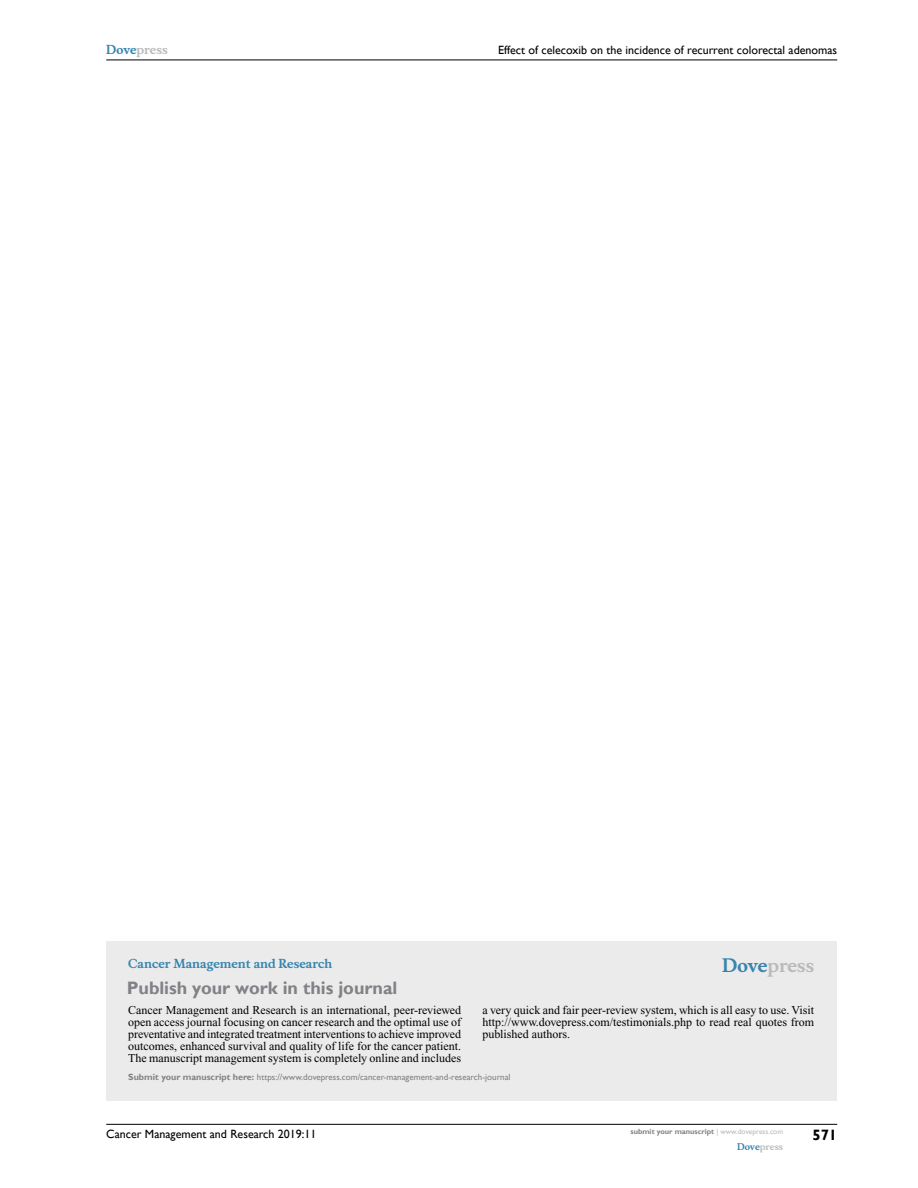
<style>
.page{position:relative;width:918px;height:1188px;background:#fff}
.page>*{position:absolute;margin:0;border:0;box-sizing:border-box;transform-origin:0 0}
.t1{font:700 18px "Gill Sans";color:#808285}
.t2{font:700 18px "Musee";color:#b8babc}
.t3{font:700 15px "Gill Sans";color:#000}
.t4{font:12px/12px "Times New Roman";color:#000;text-align:justify}
.t5{font:12px "Gill Sans";color:#000}
.t6{font:700 12px "Musee";color:#3785ad}
.t7{font:700 12px "Musee";color:#b8babc}
.t8{font:9px "Gill Sans";color:#808285}
.t9{font:700 9px "Musee";color:#b8babc}
.t10{font:700 7.5px "Gill Sans";color:#808285}
.s1{color:#3785ad}
.s2{font-weight:700}
.s3{font-weight:400;color:#b8babc}
</style>
<div class="page">
<div style="left:106px;top:941px;width:731px;height:159px;background:#ebebec"></div>
<hr style="left:106px;top:1124px;width:731px;height:1px;background:#000">
<hr style="left:106px;top:60px;width:731px;height:1px;background:#000">
<p class="t7" style="left:106px;top:43px;width:63px"><span class="s1">Dove</span>press</p>
<p class="t5" style="left:498px;top:43px;width:341px">Effect of celecoxib on the incidence of recurrent colorectal adenomas</p>
<p class="t6" style="left:128px;top:956px;width:206px">Cancer Management and Research</p>
<h1 class="t1" style="left:127px;top:977px;width:272px">Publish your work in this journal</h1>
<h1 class="t2" style="left:722px;top:955px;width:94px"><span class="s1">Dove</span>press</h1>
<p class="t4" style="left:128px;top:1004px;width:334px">Cancer Management and Research is an international, peer-reviewed open access journal focusing on cancer research and the optimal use of preventative and integrated treatment interventions to achieve improved outcomes, enhanced survival and quality of life for the cancer patient.<br>The manuscript management system is completely online and includes</p>
<p class="t4" style="left:482px;top:1004px;width:333px">a very quick and fair peer-review system, which is all easy to use. Visit http://www.dovepress.com/testimonials.php to read real quotes from published authors.</p>
<p class="t8" style="left:128px;top:1072px;width:384px"><span class="s2">Submit your manuscript here:</span> https://www.dovepress.com/cancer-management-and-research-journal</p>
<p class="t5" style="left:106px;top:1127px;width:212px">Cancer Management and Research 2019:11</p>
<p class="t10" style="left:631px;top:1127px;width:154px">submit your manuscript <span class="s3">| www.dovepress.com</span></p>
<p class="t9" style="left:737px;top:1141px;width:48px"><span class="s1">Dove</span>press</p>
<p class="t3" style="left:812px;top:1126px;width:26px">571</p>
</div>
